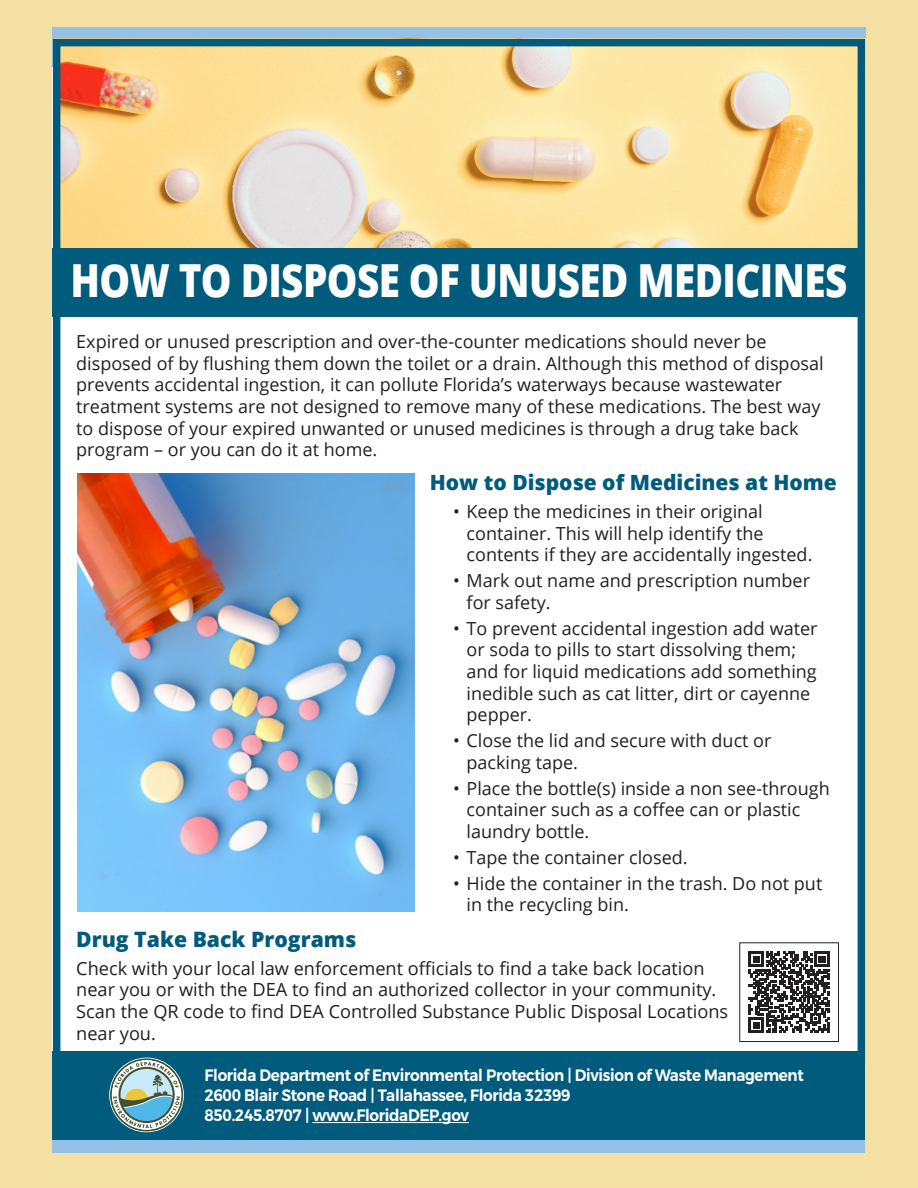
<style>
.page{position:relative;width:918px;height:1188px;background:#f4e0a3}
.page>*{position:absolute;margin:0;border:0;box-sizing:border-box;transform-origin:0 0}
.t1{font:800 45.6px "Open Sans";letter-spacing:-.015em;color:#fff;scale:.85 1}
.t2{font:800 21.15px "Open Sans";color:#015b7c}
.t3{font:800 21px "Open Sans";color:#015b7c}
.t4{font:18.15px/21.8px "Open Sans";color:#231f20}
.t5{font:18px/21.6px "Open Sans";color:#231f20}
.t6{font:600 16.5px "Montserrat";letter-spacing:-.02em;color:#fff;scale:.92 1}
</style>
<div class="page">
<div style="left:53px;top:39px;width:812px;height:1110px;background:#fff"></div>
<div style="left:52px;top:28px;width:814px;height:39px;background:#95c1e7"></div>
<div style="left:53px;top:1051px;width:812px;height:98px;background:#015b7c"></div>
<img style="left:78px;top:473px;width:337px;height:439px">
<img style="left:62px;top:39px;width:804px;height:213px">
<div style="left:53px;top:248px;width:812px;height:69px;background:#015b7c"></div>
<div style="left:53px;top:1140px;width:812px;height:13px;background:#95c1e7"></div>
<svg style="left:749px;top:952px;width:81px;height:81px"></svg>
<div style="left:739px;top:942px;width:100px;height:100px;border:1px solid #231f20"></div>
<div style="left:53px;top:39px;width:812px;height:1026px;border:8px solid #015b7c"></div>
<hr style="left:312px;top:1122px;width:157px;height:1px;background:#fff">
<svg style="left:109px;top:1058px;width:75px;height:74px"></svg>
<p class="t1" style="left:70px;top:246px;width:915px">HOW TO DISPOSE OF UNUSED MEDICINES</p>
<p class="t5" style="left:76px;top:330px;width:749px">Expired or unused prescription and over-the-counter medications should never be disposed of by flushing them down the toilet or a drain. Although this method of disposal prevents accidental ingestion, it can pollute Florida’s waterways because wastewater treatment systems are not designed to remove many of these medications. The best way to dispose of your expired unwanted or unused medicines is through a drug take back program – or you can do it at home.</p>
<p class="t3" style="left:430px;top:467px;width:409px">How to Dispose of Medicines at Home</p>
<p class="t5" style="left:467px;top:500px;width:347px;text-indent:-14px">• Keep the medicines in their original container. This will help identify the contents if they are accidentally ingested.</p>
<p class="t5" style="left:467px;top:569px;width:345px;text-indent:-14px">• Mark out name and prescription number for safety.</p>
<p class="t5" style="left:467px;top:617px;width:352px;text-indent:-14px">• To prevent accidental ingestion add water or soda to pills to start dissolving them; and for liquid medications add something inedible such as cat litter, dirt or cayenne pepper.</p>
<p class="t5" style="left:467px;top:729px;width:306px;text-indent:-14px">• Close the lid and secure with duct or packing tape.</p>
<p class="t5" style="left:467px;top:777px;width:365px;text-indent:-14px">• Place the bottle(s) inside a non see-through container such as a coffee can or plastic laundry bottle.</p>
<p class="t5" style="left:453px;top:846px;width:236px">• Tape the container closed.</p>
<p class="t5" style="left:467px;top:872px;width:357px;text-indent:-14px">• Hide the container in the trash. Do not put in the recycling bin.</p>
<p class="t2" style="left:76px;top:923px;width:282px">Drug Take Back Programs</p>
<p class="t4" style="left:76px;top:957px;width:654px">Check with your local law enforcement officials to find a take back location near you or with the DEA to find an authorized collector in your community.<br>Scan the QR code to find DEA Controlled Substance Public Disposal Locations near you.</p>
<p class="t6" style="left:204px;top:1065px;width:653px">Florida Department of Environmental Protection | Division of Waste Management</p>
<p class="t6" style="left:204px;top:1085px;width:399px">2600 Blair Stone Road | Tallahassee, Florida 32399</p>
<p class="t6" style="left:204px;top:1105px;width:289px">850.245.8707 | www.FloridaDEP.gov</p>
</div>
